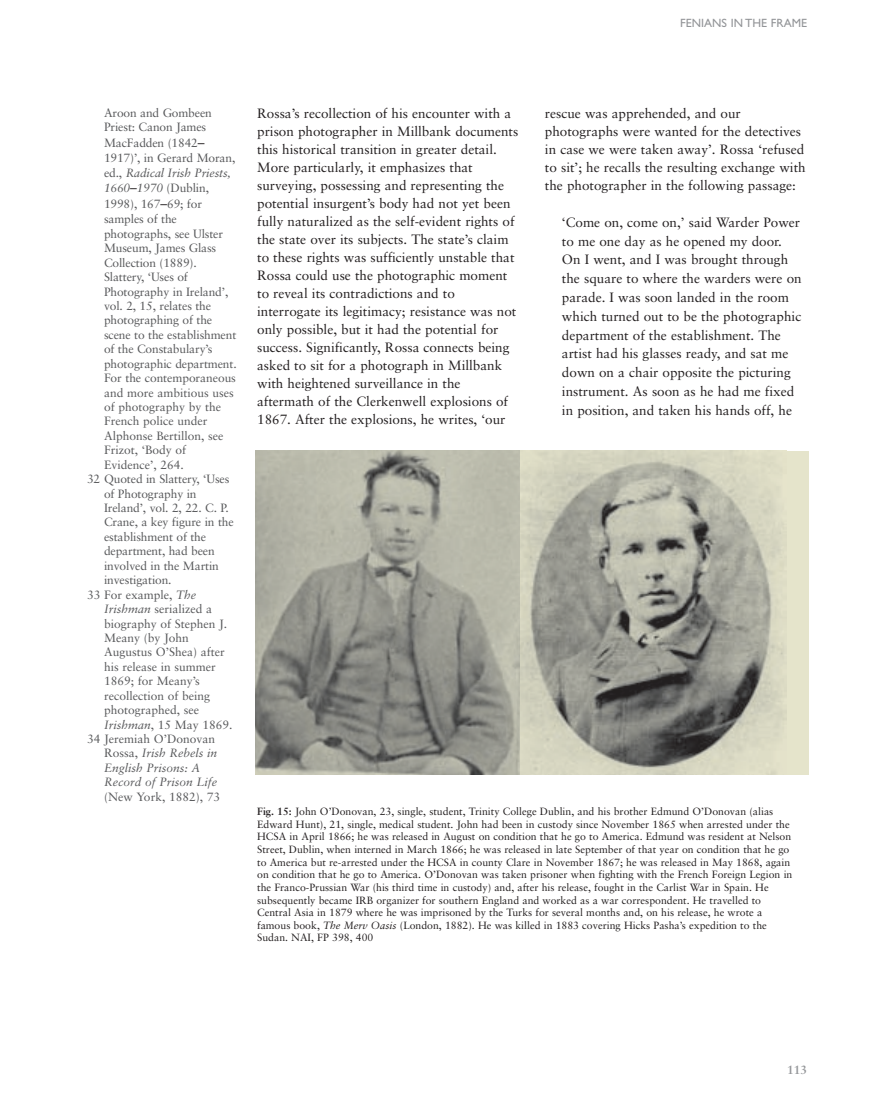
<style>
.page{position:relative;width:893px;height:1106px;background:#fff}
.page>*{position:absolute;margin:0;border:0;box-sizing:border-box;transform-origin:0 0}
.t1{font:13.5px/18px "Sabon";color:#231f20}
.t2{font:12px/14.7px "Sabon";letter-spacing:-.01em;color:#57585a}
.t3{font:italic 12px "Sabon";color:#57585a}
.t4{font:12px "Gill Sans";color:#939598}
.t5{font:700 12px "Sabon";color:#939598}
.t6{font:10.5px/12.6px "Sabon";color:#231f20}
.s1{font-size:13.5px;color:#231f20}
.s2{font-style:italic}
.s3{font-style:normal}
.s4{font-weight:700}
</style>
<div class="page">
<div style="left:519px;top:451px;width:289px;height:323px;background:#e5e4cb"></div>
<img style="left:519px;top:451px;width:268px;height:323px">
<svg style="left:256px;top:451px;width:263px;height:323px;background:#9b9c92"></svg>
<p class="t4" style="left:680px;top:19px;width:128px">FENIANS IN THE FRAME</p>
<p class="t2" style="left:104px;top:107px;width:109px">Aroon and Gombeen<br>Priest: Canon James</p>
<p class="t2" style="left:104px;top:136px;width:133px">MacFadden (1842<span class="s1">–<br></span>1917)’, in Gerard Moran, ed., <span class="s2">Radical Irish Priests,</span></p>
<p class="t2" style="left:104px;top:181px;width:106px;line-height:16.2px"><span class="s2">1660</span><span class="s1">–</span><span class="s2">1970</span> (Dublin,<br>1998), 167<span class="s1">–</span>69; for</p>
<p class="t2" style="left:104px;top:213px;width:74px">samples of the</p>
<p class="t2" style="left:104px;top:227px;width:121px">photographs, see Ulster</p>
<p class="t2" style="left:104px;top:242px;width:114px">Museum, James Glass</p>
<p class="t2" style="left:104px;top:256px;width:94px">Collection (1889).</p>
<p class="t2" style="left:104px;top:271px;width:85px">Slattery, ‘Uses of</p>
<p class="t2" style="left:104px;top:285px;width:126px">Photography in Ireland’,</p>
<p class="t2" style="left:104px;top:299px;width:109px">vol. 2, 15, relates the</p>
<p class="t2" style="left:104px;top:314px;width:110px">photographing of the</p>
<p class="t2" style="left:104px;top:328px;width:134px">scene to the establishment</p>
<p class="t2" style="left:104px;top:343px;width:110px">of the Constabulary’s</p>
<p class="t2" style="left:104px;top:357px;width:134px">photographic department.</p>
<p class="t2" style="left:104px;top:372px;width:133px">For the contemporaneous</p>
<p class="t2" style="left:104px;top:386px;width:131px">and more ambitious uses</p>
<p class="t2" style="left:104px;top:400px;width:119px">of photography by the</p>
<p class="t2" style="left:104px;top:415px;width:105px">French police under</p>
<p class="t2" style="left:104px;top:429px;width:121px">Alphonse Bertillon, see</p>
<p class="t2" style="left:104px;top:444px;width:84px">Frizot, ‘Body of</p>
<p class="t2" style="left:104px;top:458px;width:81px">Evidence’, 264.</p>
<p class="t2" style="left:87px;top:472px;width:144px">32 Quoted in Slattery, ‘Uses</p>
<p class="t2" style="left:104px;top:487px;width:94px">of Photography in</p>
<p class="t2" style="left:104px;top:501px;width:126px">Ireland’, vol. 2, 22. C. P.</p>
<p class="t2" style="left:104px;top:516px;width:131px">Crane, a key figure in the</p>
<p class="t2" style="left:104px;top:530px;width:104px">establishment of the</p>
<p class="t2" style="left:104px;top:545px;width:112px">department, had been</p>
<p class="t2" style="left:104px;top:559px;width:116px">involved in the Martin</p>
<p class="t2" style="left:104px;top:573px;width:69px">investigation.</p>
<p class="t2" style="left:87px;top:588px;width:111px">33 For example, <span class="s2">The</span></p>
<p class="t2" style="left:104px;top:602px;width:109px"><span class="s2">Irishman</span> serialized a</p>
<p class="t2" style="left:104px;top:617px;width:125px">biography of Stephen J.</p>
<p class="t2" style="left:104px;top:631px;width:86px">Meany (by John</p>
<p class="t2" style="left:104px;top:646px;width:122px">Augustus O’Shea) after</p>
<p class="t2" style="left:104px;top:660px;width:113px">his release in summer</p>
<p class="t2" style="left:104px;top:674px;width:97px">1869; for Meany’s</p>
<p class="t2" style="left:104px;top:689px;width:107px">recollection of being</p>
<p class="t2" style="left:104px;top:703px;width:97px">photographed, see</p>
<p class="t2" style="left:104px;top:718px;width:130px"><span class="s2">Irishman</span>, 15 May 1869.</p>
<p class="t2" style="left:87px;top:732px;width:129px">34 Jeremiah O’Donovan</p>
<p class="t3" style="left:104px;top:748px;width:115px"><span class="s3">Rossa,</span> Irish Rebels in</p>
<p class="t3" style="left:104px;top:762px;width:98px">English Prisons: A</p>
<p class="t3" style="left:104px;top:777px;width:114px">Record of Prison Life</p>
<p class="t2" style="left:104px;top:790px;width:117px">(New York, 1882), 73</p>
<p class="t1" style="left:257px;top:106px;width:263px">Rossa’s recollection of his encounter with a prison photographer in Millbank documents this historical transition in greater detail.<br>More particularly, it emphasizes that surveying, possessing and representing the potential insurgent’s body had not yet been fully naturalized as the self-evident rights of the state over its subjects. The state’s claim to these rights was sufficiently unstable that Rossa could use the photographic moment to reveal its contradictions and to interrogate its legitimacy; resistance was not only possible, but it had the potential for success. Significantly, Rossa connects being asked to sit for a photograph in Millbank with heightened surveillance in the aftermath of the Clerkenwell explosions of 1867. After the explosions, he writes, ‘our</p>
<p class="t1" style="left:545px;top:106px;width:262px">rescue was apprehended, and our photographs were wanted for the detectives in case we were taken away’. Rossa ‘refused to sit’; he recalls the resulting exchange with the photographer in the following passage:</p>
<p class="t1" style="left:562px;top:214px;width:241px;line-height:18.8px">‘Come on, come on,’ said Warder Power to me one day as he opened my door.<br>On I went, and I was brought through the square to where the warders were on parade. I was soon landed in the room which turned out to be the photographic department of the establishment. The artist had his glasses ready, and sat me down on a chair opposite the picturing instrument. As soon as he had me fixed in position, and taken his hands off, he</p>
<p class="t6" style="left:257px;top:806px;width:536px"><span class="s4">Fig. 15:</span> John O’Donovan, 23, single, student, Trinity College Dublin, and his brother Edmund O’Donovan (alias Edward Hunt), 21, single, medical student. John had been in custody since November 1865 when arrested under the HCSA in April 1866; he was released in August on condition that he go to America. Edmund was resident at Nelson Street, Dublin, when interned in March 1866; he was released in late September of that year on condition that he go to America but re-arrested under the HCSA in county Clare in November 1867; he was released in May 1868, again on condition that he go to America. O’Donovan was taken prisoner when fighting with the French Foreign Legion in the Franco-Prussian War (his third time in custody) and, after his release, fought in the Carlist War in Spain. He subsequently became IRB organizer for southern England and worked as a war correspondent. He travelled to Central Asia in 1879 where he was imprisoned by the Turks for several months and, on his release, he wrote a famous book, <span class="s2">The Merv Oasis</span> (London, 1882). He was killed in 1883 covering Hicks Pasha’s expedition to the Sudan. NAI, FP 398, 400</p>
<p class="t5" style="left:787px;top:1064px;width:22px">113</p>
</div>
